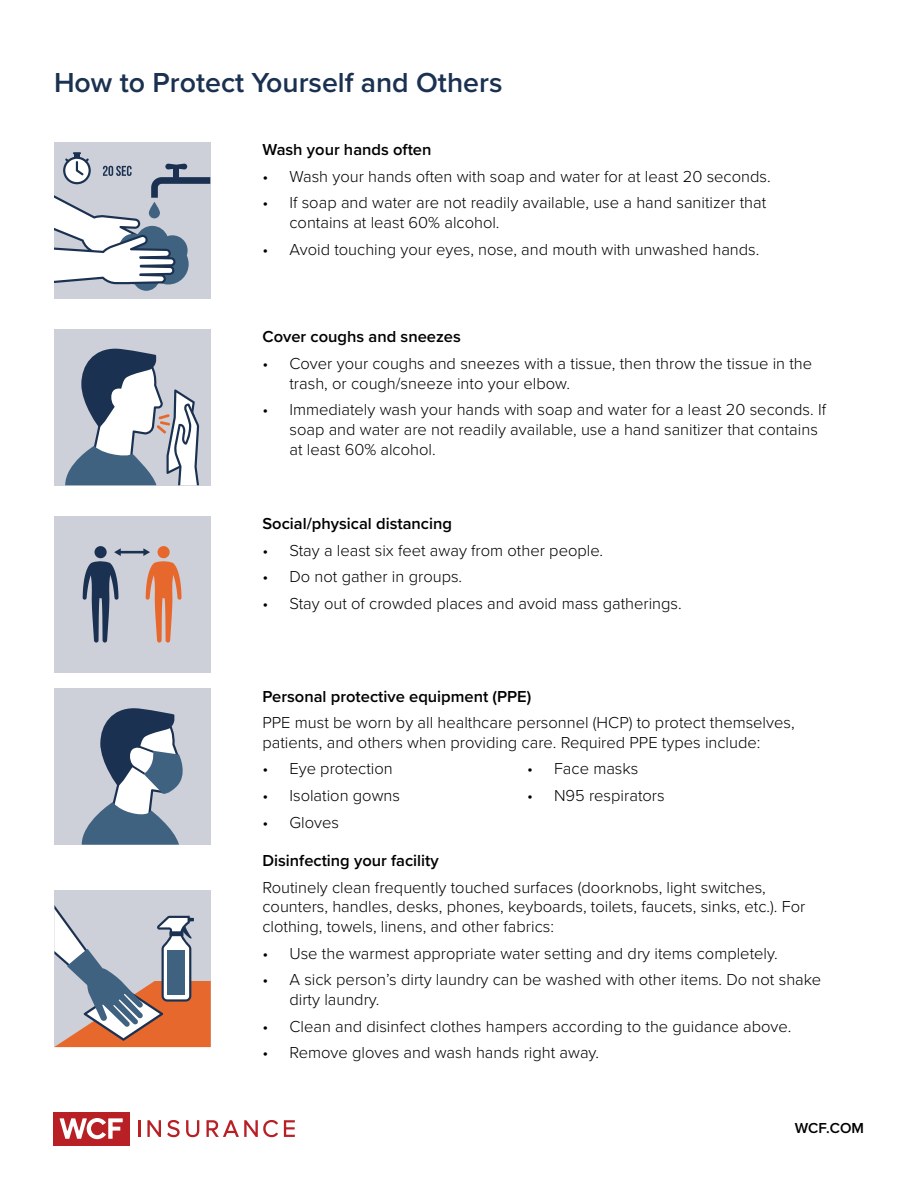
<style>
.page{position:relative;width:918px;height:1188px;background:#fff}
.page>*{position:absolute;margin:0;border:0;box-sizing:border-box;transform-origin:0 0}
.t1{font:600 28.5px "Proxima Nova";color:#1b3151}
.t2{font:300 16.5px/19.8px "Proxima Nova";color:#000}
.t3{font:600 16.5px "Proxima Nova";color:#000}
.t4{font:600 15px "Proxima Nova";color:#000}
</style>
<div class="page">
<div style="left:54px;top:142px;width:156px;height:156px;background:#cdd0d9"></div>
<svg style="left:54px;top:152px;width:156px;height:139px"></svg>
<div style="left:54px;top:329px;width:156px;height:156px;background:#cdd0d9"></div>
<svg style="left:65px;top:349px;width:135px;height:136px"></svg>
<div style="left:54px;top:516px;width:156px;height:156px;background:#cdd0d9"></div>
<svg style="left:94px;top:546px;width:13px;height:12px"></svg>
<div style="left:158px;top:546px;width:12px;height:12px;background:#e7682d;border-radius:50%"></div>
<svg style="left:83px;top:548px;width:99px;height:95px"></svg>
<div style="left:54px;top:689px;width:156px;height:156px;background:#cdd0d9"></div>
<svg style="left:82px;top:708px;width:101px;height:137px"></svg>
<div style="left:54px;top:890px;width:157px;height:157px;background:#cdd0d9"></div>
<svg style="left:54px;top:905px;width:157px;height:142px"></svg>
<svg style="left:284px;top:1120px;width:11px;height:17px"></svg>
<svg style="left:138px;top:1120px;width:2px;height:17px"></svg>
<svg style="left:167px;top:1120px;width:13px;height:17px"></svg>
<svg style="left:147px;top:1120px;width:14px;height:17px"></svg>
<svg style="left:207px;top:1120px;width:71px;height:17px"></svg>
<svg style="left:186px;top:1120px;width:13px;height:17px"></svg>
<div style="left:53px;top:1112px;width:76px;height:33px;background:#b82026"></div>
<svg style="left:60px;top:1118px;width:63px;height:21px"></svg>
<h1 class="t1" style="left:54px;top:61px;width:450px">How to Protect Yourself and Others</h1>
<p class="t3" style="left:262px;top:137px;width:171px">Wash your hands often</p>
<p class="t2" style="left:262px;top:165px;width:510px">• Wash your hands often with soap and water for at least 20 seconds.</p>
<p class="t2" style="left:289px;top:192px;width:478px;text-indent:-27px">• If soap and water are not readily available, use a hand sanitizer that contains at least 60% alcohol.</p>
<p class="t2" style="left:262px;top:238px;width:499px">• Avoid touching your eyes, nose, and mouth with unwashed hands.</p>
<p class="t3" style="left:262px;top:324px;width:200px">Cover coughs and sneezes</p>
<p class="t2" style="left:289px;top:352px;width:524px;text-indent:-27px">• Cover your coughs and sneezes with a tissue, then throw the tissue in the trash, or cough/sneeze into your elbow.</p>
<p class="t2" style="left:289px;top:399px;width:538px;text-indent:-27px">• Immediately wash your hands with soap and water for a least 20 seconds. If soap and water are not readily available, use a hand sanitizer that contains at least 60% alcohol.</p>
<p class="t3" style="left:262px;top:511px;width:191px">Social/physical distancing</p>
<p class="t2" style="left:262px;top:540px;width:342px">• Stay a least six feet away from other people.</p>
<p class="t2" style="left:262px;top:566px;width:201px">• Do not gather in groups.</p>
<p class="t2" style="left:262px;top:593px;width:421px">• Stay out of crowded places and avoid mass gatherings.</p>
<p class="t3" style="left:262px;top:684px;width:270px">Personal protective equipment (PPE)</p>
<p class="t2" style="left:262px;top:712px;width:534px">PPE must be worn by all healthcare personnel (HCP) to protect themselves, patients, and others when providing care. Required PPE types include:</p>
<p class="t2" style="left:262px;top:758px;width:132px">• Eye protection</p>
<p class="t2" style="left:262px;top:785px;width:139px">• Isolation gowns</p>
<p class="t2" style="left:262px;top:811px;width:78px">• Gloves</p>
<p class="t3" style="left:262px;top:848px;width:178px">Disinfecting your facility</p>
<p class="t2" style="left:262px;top:876px;width:544px">Routinely clean frequently touched surfaces (doorknobs, light switches, counters, handles, desks, phones, keyboards, toilets, faucets, sinks, etc.). For clothing, towels, linens, and other fabrics:</p>
<p class="t2" style="left:262px;top:942px;width:517px">• Use the warmest appropriate water setting and dry items completely.</p>
<p class="t2" style="left:289px;top:969px;width:533px;text-indent:-27px">• A sick person’s dirty laundry can be washed with other items. Do not shake dirty laundry.</p>
<p class="t2" style="left:262px;top:1015px;width:530px">• Clean and disinfect clothes hampers according to the guidance above.</p>
<p class="t2" style="left:262px;top:1042px;width:338px">• Remove gloves and wash hands right away.</p>
<p class="t2" style="left:527px;top:758px;width:113px">• Face masks</p>
<p class="t2" style="left:527px;top:785px;width:139px">• N95 respirators</p>
<p class="t4" style="left:795px;top:1117px;width:71px">WCF.COM</p>
</div>
